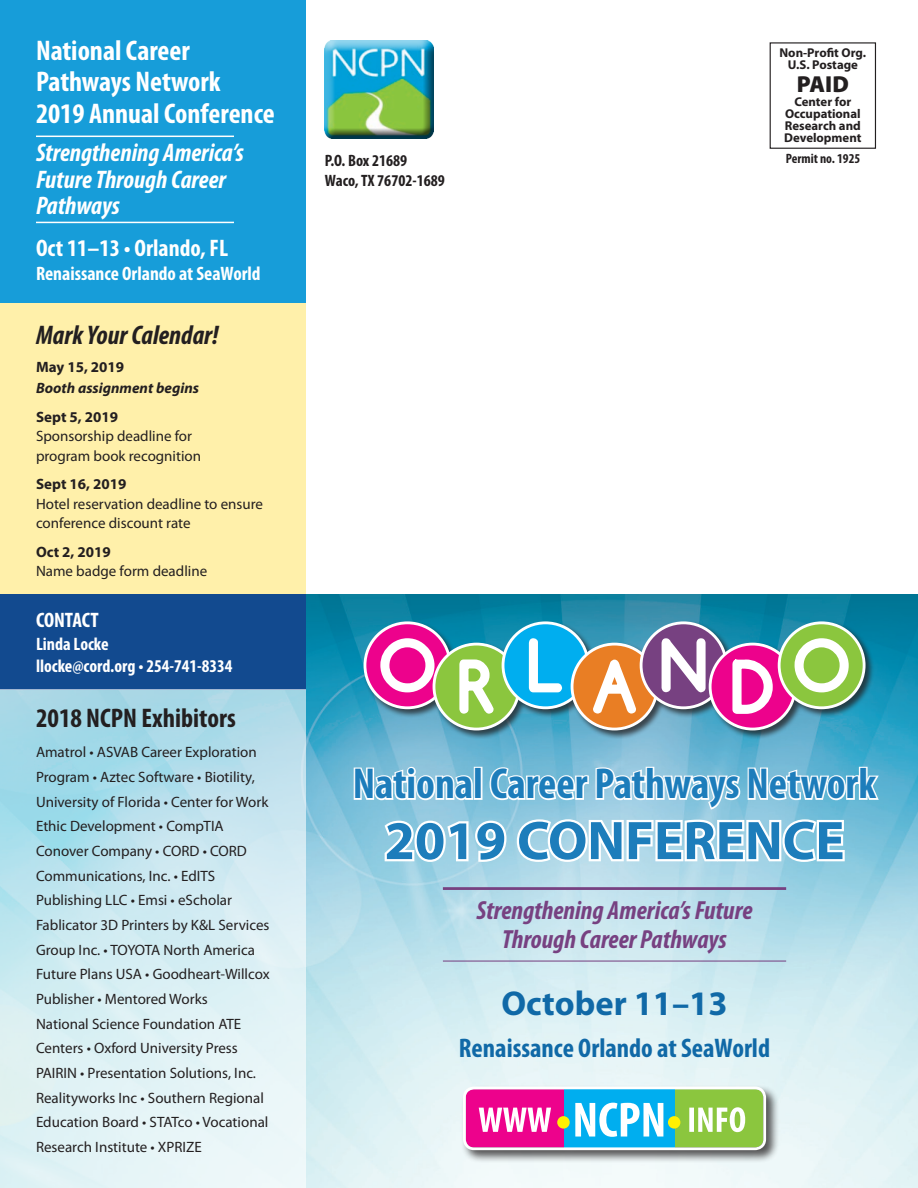
<style>
.page{position:relative;width:918px;height:1188px;background:#fff}
.page>*{position:absolute;margin:0;border:0;box-sizing:border-box;transform-origin:0 0}
.t1{font:700 54.75px "Myriad Pro";color:#1d7dbb}
.t2{font:700 condensed 43.5px "Myriad Pro";color:#1d7dbb}
.t3{font:700 34.5px "Myriad Pro";color:#1069a7}
.t4{font:700 condensed 28.5px/31px "Myriad Pro";color:#fff}
.t5{font:700 condensed 27px "Myriad Pro";color:#1069a7}
.t6{font:700 condensed 27px "Myriad Pro";color:#231f20}
.t7{font:italic 700 condensed 27px "Myriad Pro";color:#231f20}
.t8{font:italic 700 condensed 26.25px/29.1px "Myriad Pro";color:#774181;text-align:center}
.t9{font:italic 700 condensed 25.5px/26.5px "Myriad Pro";color:#fff}
.t10{font:700 condensed 24px "Myriad Pro";color:#fff}
.t11{font:900 23.25px "Myriad Pro";color:#231f20}
.t12{font:700 condensed 21px "Myriad Pro";letter-spacing:-.005em;color:#fff}
.t13{font:700 condensed 19.5px "Myriad Pro";color:#fff}
.t14{font:700 condensed 18px/22.5px "Myriad Pro";color:#fff}
.t15{font:700 condensed 16.5px/19.5px "Myriad Pro";color:#231f20}
.t16{font:15px/24.6px "Myriad Pro";color:#231f20}
.t17{font:italic 700 15px/21px "Myriad Pro";color:#231f20}
.t18{font:700 condensed 13.65px "Myriad Pro";color:#231f20}
.t19{font:700 12.75px/12px "Myriad Pro";color:#231f20;text-align:center}
.s1{font-style:normal}
.s2{font-weight:700}
</style>
<div class="page">
<div style="left:0;top:303px;width:306px;height:291px;background:#fff0aa"></div>
<div style="left:0;top:0;width:306px;height:303px;background:#179dd9"></div>
<hr style="left:36px;top:136px;width:198px;height:1px;background:#fff">
<hr style="left:36px;top:222px;width:198px;height:1px;background:#fff">
<div style="left:770px;top:42px;width:106px;height:107px;border:1px solid #231f20"></div>
<div style="left:325px;top:39px;width:112px;height:94px;background:#fff;opacity:.75"></div>
<div style="left:325px;top:41px;width:112px;height:98px;background:#231f20;opacity:.75"></div>
<hr style="left:917px;top:0;width:1px;height:1188px;background:#567eab">
<img style="left:306px;top:594px;width:612px;height:594px">
<div style="left:0;top:594px;width:306px;height:96px;background:#124a8f"></div>
<svg style="left:0;top:689px;width:306px;height:499px;background:#cbe9f0"></svg>
<div style="left:363px;top:620px;width:511px;height:119px;background:#231f20;opacity:.75"></div>
<svg style="left:365px;top:623px;width:85px;height:85px;background:#ee1e98"></svg>
<div style="left:364px;top:621px;width:87px;height:88px;border:3px solid #fff;border-radius:50%"></div>
<svg style="left:379px;top:637px;width:56px;height:56px"></svg>
<div style="left:434px;top:644px;width:85px;height:85px;background:#8bc63e;border-radius:50%"></div>
<div style="left:433px;top:643px;width:87px;height:87px;border:3px solid #fff;border-radius:50%"></div>
<svg style="left:459px;top:659px;width:35px;height:55px"></svg>
<div style="left:503px;top:623px;width:85px;height:85px;background:#00aeef;border-radius:50%"></div>
<div style="left:502px;top:621px;width:87px;height:88px;border:3px solid #fff;border-radius:50%"></div>
<svg style="left:528px;top:638px;width:35px;height:55px"></svg>
<div style="left:572px;top:644px;width:85px;height:85px;background:#e97e24;border-radius:50%"></div>
<div style="left:571px;top:643px;width:87px;height:87px;border:3px solid #fff;border-radius:50%"></div>
<svg style="left:593px;top:659px;width:43px;height:55px"></svg>
<div style="left:641px;top:623px;width:85px;height:85px;background:#774181;border-radius:50%"></div>
<div style="left:640px;top:621px;width:87px;height:88px;border:3px solid #fff;border-radius:50%"></div>
<svg style="left:661px;top:638px;width:45px;height:55px"></svg>
<div style="left:710px;top:644px;width:85px;height:85px;background:#ed028c;border-radius:50%"></div>
<div style="left:709px;top:643px;width:88px;height:87px;border:3px solid #fff;border-radius:50%"></div>
<svg style="left:732px;top:659px;width:41px;height:55px"></svg>
<div style="left:779px;top:623px;width:85px;height:85px;background:#8bc63e;border-radius:50%"></div>
<div style="left:778px;top:621px;width:88px;height:88px;border:3px solid #fff;border-radius:50%"></div>
<svg style="left:794px;top:638px;width:55px;height:55px"></svg>
<svg style="left:352px;top:765px;width:529px;height:100px"></svg>
<div style="left:461px;top:1084px;width:318px;height:79px;background:#231f20;opacity:.75"></div>
<div style="left:564px;top:1089px;width:111px;height:58px;background:#00aeef"></div>
<svg style="left:675px;top:1091px;width:87px;height:55px;background:#9dcf5d"></svg>
<svg style="left:575px;top:1103px;width:88px;height:34px"></svg>
<svg style="left:467px;top:1091px;width:97px;height:55px;background:#f032a2"></svg>
<div style="left:668px;top:1116px;width:12px;height:13px;background:#fff101;border-radius:50%"></div>
<div style="left:557px;top:1116px;width:13px;height:13px;background:#fff101;border-radius:50%"></div>
<div style="left:463px;top:1087px;width:303px;height:63px;border:3px solid #fff;border-radius:10px"></div>
<hr style="left:443px;top:887px;width:343px;height:3px;background:#774181">
<hr style="left:443px;top:961px;width:343px;height:1px;background:#774181">
<p class="t4" style="left:36px;top:35px;width:240px">National Career<br>Pathways Network<br>2019 Annual Conference</p>
<p class="t9" style="left:36px;top:139px;width:209px">Strengthening America’s<br>Future Through Career<br>Pathways</p>
<p class="t10" style="left:36px;top:233px;width:194px">Oct 11–13 • Orlando, FL</p>
<p class="t13" style="left:36px;top:262px;width:226px">Renaissance Orlando at SeaWorld</p>
<p class="t7" style="left:36px;top:318px;width:184px">Mark Your Calendar!</p>
<p class="t17" style="left:36px;top:356px;width:165px"><span class="s1">May 15, 2019<br></span>Booth assignment begins</p>
<p class="t16" style="left:36px;top:406px;width:167px;line-height:19.5px"><span class="s2">Sept 5, 2019<br></span>Sponsorship deadline for program book recognition</p>
<p class="t16" style="left:36px;top:474px;width:229px;line-height:19.5px"><span class="s2">Sept 16, 2019<br></span>Hotel reservation deadline to ensure conference discount rate</p>
<p class="t16" style="left:36px;top:541px;width:173px;line-height:19.5px"><span class="s2">Oct 2, 2019<br></span>Name badge form deadline</p>
<p class="t12" style="left:36px;top:607px;width:64px">CONTACT</p>
<p class="t14" style="left:36px;top:632px;width:198px">Linda Locke<br>llocke@cord.org • 254-741-8334</p>
<p class="t6" style="left:36px;top:701px;width:201px">2018 NCPN Exhibitors</p>
<p class="t16" style="left:36px;top:740px;width:235px">Amatrol • ASVAB Career Exploration Program • Aztec Software • Biotility, University of Florida • Center for Work Ethic Development • CompTIA Conover Company • CORD • CORD Communications, Inc. • EdITS Publishing LLC • Emsi • eScholar Fablicator 3D Printers by K&amp;L Services Group Inc. • TOYOTA North America Future Plans USA • Goodheart-Willcox Publisher • Mentored Works<br>National Science Foundation ATE Centers • Oxford University Press PAIRIN • Presentation Solutions, Inc.<br>Realityworks Inc • Southern Regional Education Board • STATco • Vocational Research Institute • XPRIZE</p>
<p class="t19" style="left:780px;top:46px;width:88px">Non-Profit Org.<br>U.S. Postage</p>
<p class="t19" style="left:784px;top:95px;width:79px">Center for<br>Occupational<br>Research and<br>Development</p>
<p class="t11" style="left:797px;top:68px;width:54px">PAID</p>
<p class="t15" style="left:325px;top:151px;width:121px">P.O. Box 21689<br>Waco, TX 76702-1689</p>
<p class="t18" style="left:786px;top:150px;width:76px">Permit no. 1925</p>
<p class="t2" style="left:353px;top:757px;width:525px">National Career Pathways Network</p>
<p class="t1" style="left:385px;top:805px;width:462px">2019 CONFERENCE</p>
<p class="t8" style="left:477px;top:895px;width:277px">Strengthening America’s Future<br>Through Career Pathways</p>
<p class="t3" style="left:501px;top:981px;width:228px">October 11–13</p>
<p class="t5" style="left:459px;top:1031px;width:313px">Renaissance Orlando at SeaWorld</p>
</div>
